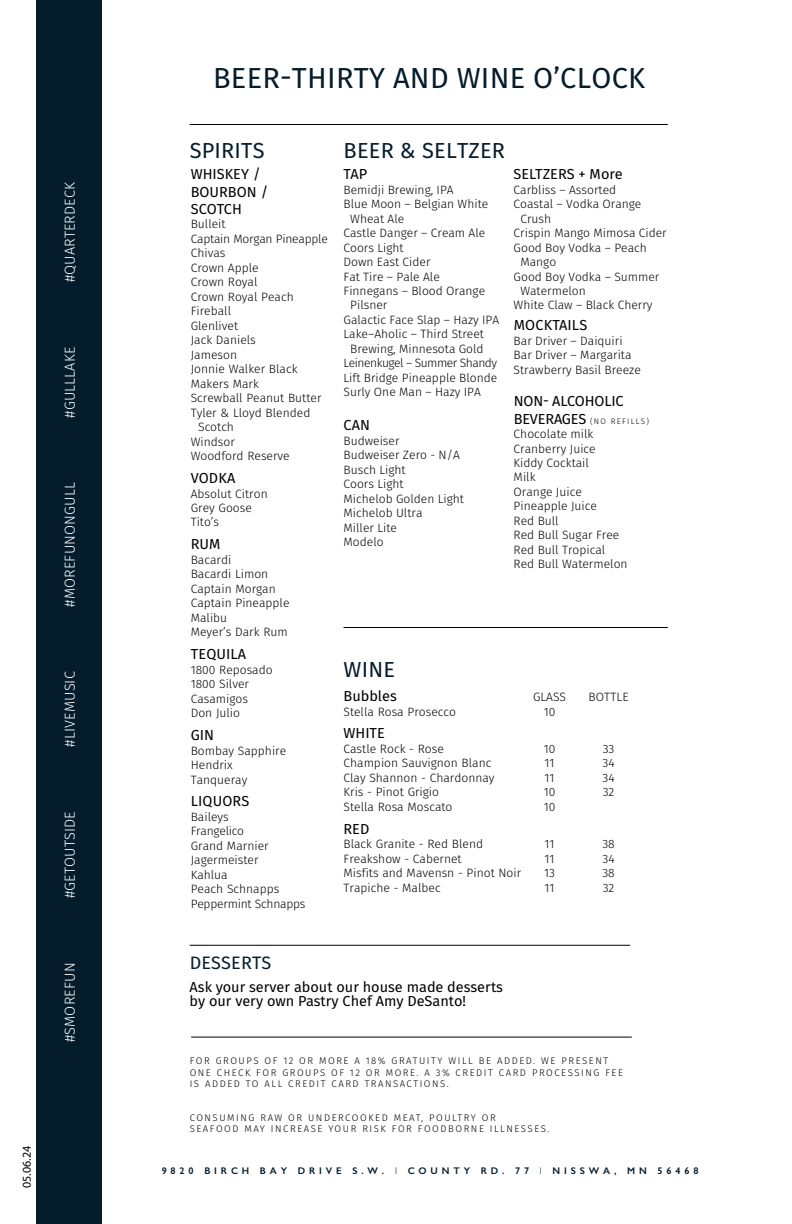
<style>
.page{position:relative;width:792px;height:1224px;background:#fff}
.page>*{position:absolute;margin:0;border:0;box-sizing:border-box;transform-origin:0 0}
.t1{font:29px "Fira Sans";letter-spacing:.01em;color:#051c2c}
.t2{font:21.7px "Fira Sans";letter-spacing:.01em;color:#051c2c}
.t3{font:18px "Fira Sans";letter-spacing:.01em;color:#051c2c}
.t4{font:14.5px/17.4px "Fira Sans";color:#000}
.t5{font:300 14.5px "Fira Sans";letter-spacing:.01em;color:#fff}
.t6{font:300 12.1px/14.5px "Fira Sans";color:#000}
.t7{font:300 12.1px "Fira Sans";letter-spacing:-.04em;color:#000}
.t8{font:300 12.1px "Fira Sans";letter-spacing:-.02em;color:#000}
.t9{font:12.1px "Myriad Pro";color:#000}
.t10{font:300 9.7px/11.6px "Fira Sans";letter-spacing:.16em;color:#000}
.t11{font:600 9.7px "Gill Sans";letter-spacing:.4em;color:#051c2c}
.t12{font:300 8px "Fira Sans";letter-spacing:.16em;color:#000}
.s1{font-weight:400;font-size:14.5px}
.s2{font-weight:300}
</style>
<div class="page">
<hr style="left:190px;top:124px;width:478px;height:1px;background:#000">
<hr style="left:344px;top:627px;width:324px;height:1px;background:#000">
<div style="left:36px;top:0;width:65px;height:1224px;background:#051c2c"></div>
<hr style="left:190px;top:945px;width:440px;height:1px;background:#000">
<hr style="left:191px;top:1037px;width:441px;height:1px;background:#000">
<p class="t5" style="left:60px;top:282px;width:102px;rotate:-90deg">#QUARTERDECK</p>
<p class="t5" style="left:60px;top:418px;width:72px;rotate:-90deg">#GULLLAKE</p>
<p class="t5" style="left:60px;top:607px;width:126px;rotate:-90deg">#MOREFUNONGULL</p>
<p class="t5" style="left:60px;top:747px;width:77px;rotate:-90deg">#LIVEMUSIC</p>
<p class="t5" style="left:60px;top:898px;width:88px;rotate:-90deg">#GETOUTSIDE</p>
<p class="t5" style="left:60px;top:1042px;width:81px;rotate:-90deg">#SMOREFUN</p>
<p class="t9" style="left:19px;top:1188px;width:44px;rotate:-90deg">05.06.24</p>
<h1 class="t1" style="left:213px;top:58px;width:434px">BEER-THIRTY AND WINE O’CLOCK</h1>
<h2 class="t2" style="left:190px;top:136px;width:76px">SPIRITS</h2>
<p class="t4" style="left:191px;top:165px;width:79px">WHISKEY /<br>BOURBON /<br>SCOTCH</p>
<p class="t6" style="left:191px;top:217px;width:36px">Bulleit</p>
<p class="t8" style="left:191px;top:230px;width:139px">Captain Morgan Pineapple</p>
<p class="t6" style="left:191px;top:246px;width:36px">Chivas</p>
<p class="t6" style="left:191px;top:260px;width:69px">Crown Apple</p>
<p class="t6" style="left:191px;top:275px;width:68px">Crown Royal</p>
<p class="t6" style="left:191px;top:289px;width:105px">Crown Royal Peach</p>
<p class="t6" style="left:191px;top:304px;width:42px">Fireball</p>
<p class="t6" style="left:191px;top:318px;width:49px">Glenlivet</p>
<p class="t6" style="left:191px;top:333px;width:67px">Jack Daniels</p>
<p class="t6" style="left:191px;top:347px;width:48px">Jameson</p>
<p class="t6" style="left:191px;top:362px;width:108px">Jonnie Walker Black</p>
<p class="t6" style="left:191px;top:376px;width:70px">Makers Mark</p>
<p class="t6" style="left:191px;top:391px;width:132px">Screwball Peanut Butter</p>
<p class="t6" style="left:191px;top:405px;width:121px">Tyler &amp; Lloyd Blended</p>
<p class="t6" style="left:198px;top:420px;width:37px">Scotch</p>
<p class="t6" style="left:191px;top:434px;width:46px">Windsor</p>
<p class="t6" style="left:191px;top:449px;width:101px">Woodford Reserve</p>
<p class="t4" style="left:191px;top:469px;width:46px">VODKA</p>
<p class="t6" style="left:191px;top:486px;width:79px">Absolut Citron<br>Grey Goose<br>Tito’s</p>
<p class="t4" style="left:191px;top:536px;width:31px">RUM</p>
<p class="t6" style="left:191px;top:552px;width:100px">Bacardi<br>Bacardi Limon<br>Captain Morgan<br>Captain Pineapple<br>Malibu<br>Meyer’s Dark Rum</p>
<p class="t4" style="left:191px;top:645px;width:57px">TEQUILA</p>
<p class="t6" style="left:191px;top:662px;width:83px">1800 Reposado<br>1800 Silver<br>Casamigos<br>Don Julio</p>
<p class="t4" style="left:191px;top:726px;width:25px">GIN</p>
<p class="t6" style="left:191px;top:743px;width:97px">Bombay Sapphire<br>Hendrix<br>Tanqueray</p>
<p class="t4" style="left:191px;top:793px;width:60px">LIQUORS</p>
<p class="t6" style="left:191px;top:809px;width:116px">Baileys<br>Frangelico<br>Grand Marnier<br>Jagermeister<br>Kahlua<br>Peach Schnapps<br>Peppermint Schnapps</p>
<h2 class="t2" style="left:344px;top:136px;width:163px">BEER &amp; SELTZER</h2>
<p class="t4" style="left:344px;top:165px;width:25px">TAP</p>
<p class="t6" style="left:344px;top:182px;width:112px">Bemidji Brewing, IPA</p>
<p class="t6" style="left:344px;top:197px;width:146px">Blue Moon – Belgian White</p>
<p class="t6" style="left:350px;top:211px;width:56px">Wheat Ale</p>
<p class="t6" style="left:344px;top:226px;width:143px">Castle Danger – Cream Ale</p>
<p class="t6" style="left:344px;top:240px;width:62px">Coors Light</p>
<p class="t6" style="left:344px;top:255px;width:89px">Down East Cider</p>
<p class="t6" style="left:344px;top:269px;width:98px">Fat Tire – Pale Ale</p>
<p class="t6" style="left:344px;top:284px;width:143px">Finnegans – Blood Orange</p>
<p class="t6" style="left:350px;top:298px;width:39px">Pilsner</p>
<p class="t6" style="left:344px;top:312px;width:157px">Galactic Face Slap – Hazy IPA</p>
<p class="t6" style="left:344px;top:327px;width:142px">Lake–Aholic – Third Street</p>
<p class="t6" style="left:350px;top:341px;width:135px">Brewing, Minnesota Gold</p>
<p class="t7" style="left:344px;top:355px;width:155px">Leinenkugel – Summer Shandy</p>
<p class="t6" style="left:344px;top:370px;width:155px">Lift Bridge Pineapple Blonde</p>
<p class="t6" style="left:344px;top:385px;width:139px">Surly One Man – Hazy IPA</p>
<p class="t4" style="left:344px;top:417px;width:28px">CAN</p>
<p class="t6" style="left:344px;top:433px;width:122px">Budweiser<br>Budweiser Zero - N/A<br>Busch Light<br>Coors Light<br>Michelob Golden Light<br>Michelob Ultra<br>Miller Lite<br>Modelo</p>
<p class="t4" style="left:514px;top:165px;width:111px">SELTZERS + More</p>
<p class="t6" style="left:514px;top:182px;width:104px">Carbliss – Assorted</p>
<p class="t6" style="left:514px;top:197px;width:129px">Coastal – Vodka Orange</p>
<p class="t6" style="left:520px;top:211px;width:32px">Crush</p>
<p class="t6" style="left:514px;top:226px;width:155px">Crispin Mango Mimosa Cider</p>
<p class="t6" style="left:514px;top:240px;width:135px">Good Boy Vodka – Peach</p>
<p class="t6" style="left:520px;top:255px;width:37px">Mango</p>
<p class="t6" style="left:514px;top:269px;width:147px">Good Boy Vodka – Summer</p>
<p class="t6" style="left:520px;top:284px;width:67px">Watermelon</p>
<p class="t6" style="left:514px;top:298px;width:140px">White Claw – Black Cherry</p>
<p class="t4" style="left:514px;top:317px;width:75px">MOCKTAILS</p>
<p class="t6" style="left:514px;top:333px;width:129px">Bar Driver – Daiquiri<br>Bar Driver – Margarita<br>Strawberry Basil Breeze</p>
<p class="t4" style="left:514px;top:392px;width:111px">NON- ALCOHOLIC</p>
<p class="t12" style="left:514px;top:415px;width:137px"><span class="s1">BEVERAGES</span> (NO REFILLS)</p>
<p class="t6" style="left:514px;top:427px;width:115px">Chocolate milk<br>Cranberry Juice<br>Kiddy Cocktail<br>Milk<br>Orange Juice<br>Pineapple Juice<br>Red Bull<br>Red Bull Sugar Free<br>Red Bull Tropical<br>Red Bull Watermelon</p>
<h2 class="t2" style="left:344px;top:654px;width:53px">WINE</h2>
<p class="t4" style="left:344px;top:687px;width:55px">Bubbles</p>
<p class="t6" style="left:533px;top:690px;width:35px">GLASS</p>
<p class="t6" style="left:589px;top:690px;width:42px">BOTTLE</p>
<p class="t6" style="left:344px;top:704px;width:114px">Stella Rosa Prosecco</p>
<p class="t6" style="left:544px;top:704px;width:13px">10</p>
<p class="t4" style="left:344px;top:725px;width:43px">WHITE</p>
<p class="t6" style="left:344px;top:741px;width:102px">Castle Rock - Rose</p>
<p class="t6" style="left:544px;top:741px;width:13px">10</p>
<p class="t6" style="left:603px;top:741px;width:13px">33</p>
<p class="t6" style="left:344px;top:756px;width:149px">Champion Sauvignon Blanc</p>
<p class="t6" style="left:545px;top:756px;width:11px">11</p>
<p class="t6" style="left:602px;top:756px;width:14px">34</p>
<p class="t6" style="left:344px;top:770px;width:153px">Clay Shannon - Chardonnay</p>
<p class="t6" style="left:545px;top:770px;width:11px">11</p>
<p class="t6" style="left:603px;top:770px;width:14px">34</p>
<p class="t6" style="left:344px;top:785px;width:97px">Kris - Pinot Grigio</p>
<p class="t6" style="left:544px;top:785px;width:13px">10</p>
<p class="t6" style="left:603px;top:785px;width:13px">32</p>
<p class="t6" style="left:344px;top:799px;width:110px">Stella Rosa Moscato</p>
<p class="t6" style="left:544px;top:799px;width:13px">10</p>
<p class="t4" style="left:344px;top:820px;width:27px">RED</p>
<p class="t6" style="left:344px;top:837px;width:141px">Black Granite - Red Blend</p>
<p class="t6" style="left:545px;top:837px;width:11px">11</p>
<p class="t6" style="left:602px;top:837px;width:14px">38</p>
<p class="t6" style="left:344px;top:851px;width:120px">Freakshow - Cabernet</p>
<p class="t6" style="left:545px;top:851px;width:11px">11</p>
<p class="t6" style="left:603px;top:851px;width:14px">34</p>
<p class="t6" style="left:344px;top:866px;width:179px">Misfits and Mavensn - Pinot Noir</p>
<p class="t6" style="left:544px;top:866px;width:12px">13</p>
<p class="t6" style="left:602px;top:866px;width:14px">38</p>
<p class="t6" style="left:344px;top:880px;width:99px">Trapiche - Malbec</p>
<p class="t6" style="left:545px;top:880px;width:11px">11</p>
<p class="t6" style="left:603px;top:880px;width:13px">32</p>
<h3 class="t3" style="left:190px;top:950px;width:83px">DESSERTS</h3>
<p class="t4" style="left:190px;top:980px;width:315px;line-height:14px">Ask your server about our house made desserts by our very own Pastry Chef Amy DeSanto!</p>
<p class="t10" style="left:190px;top:1055px;width:435px">FOR GROUPS OF 12 OR MORE A 18% GRATUITY WILL BE ADDED. WE PRESENT<br>ONE CHECK FOR GROUPS OF 12 OR MORE. A 3% CREDIT CARD PROCESSING FEE<br>IS ADDED TO ALL CREDIT CARD TRANSACTIONS.</p>
<p class="t10" style="left:190px;top:1111px;width:361px">CONSUMING RAW OR UNDERCOOKED MEAT, POULTRY OR<br>SEAFOOD MAY INCREASE YOUR RISK FOR FOODBORNE ILLNESSES.</p>
<p class="t11" style="left:162px;top:1165px;width:538px">9820 BIRCH BAY DRIVE S.W. <span class="s2">I</span> COUNTY RD. 77 <span class="s2">I</span> NISSWA, MN 56468</p>
</div>
